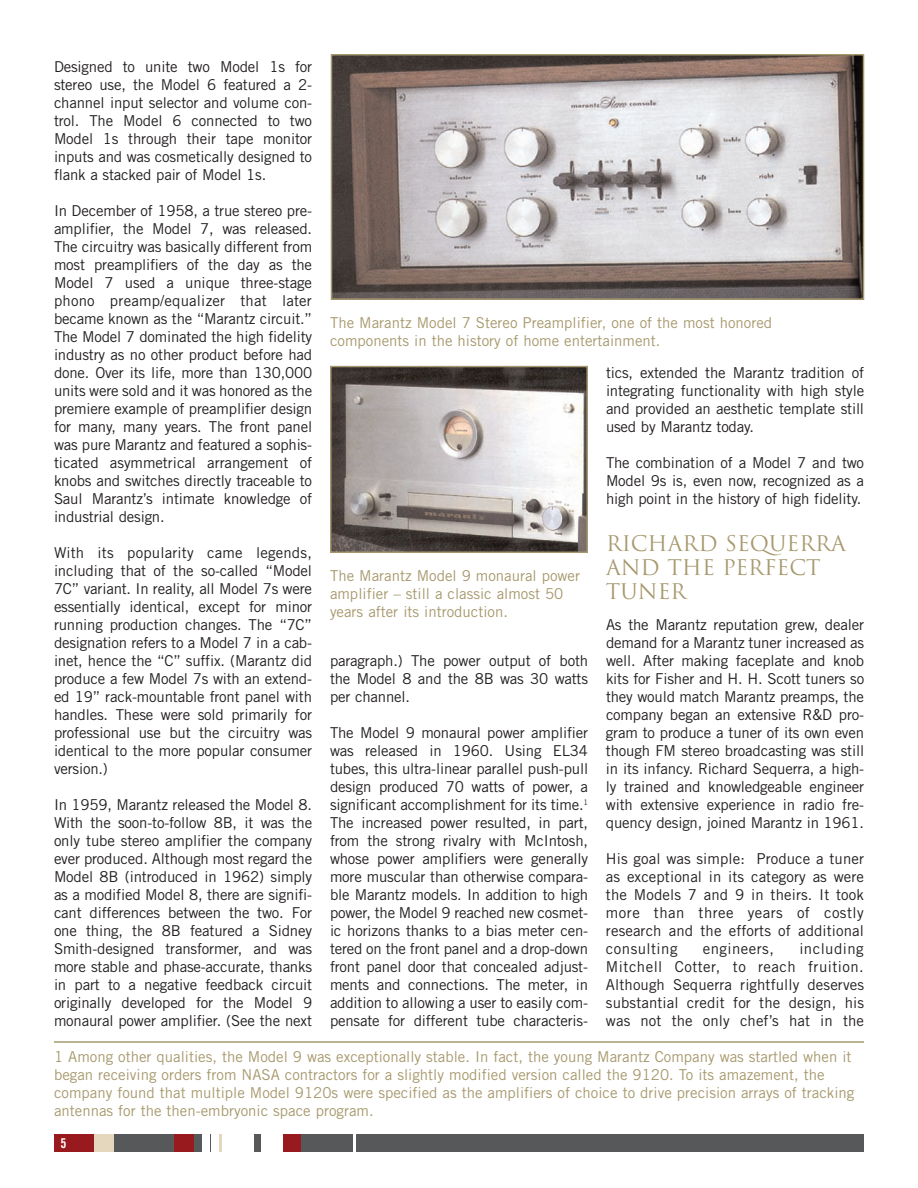
<style>
.page{position:relative;width:918px;height:1188px;background:#fff}
.page>*{position:absolute;margin:0;border:0;box-sizing:border-box;transform-origin:0 0}
.t1{font:21px/24px "Trajan";color:#a7996e}
.t2{font:15px/18px "Trade Gothic";letter-spacing:-.01em;color:#231f20;text-align:justify}
.t3{font:15px/18px "Trade Gothic";color:#a7996e}
.t4{font:15px "Trade Gothic";letter-spacing:.03em;color:#231f20}
.t5{font:13.5px "Trade Gothic Bold Cond Twenty";color:#fff}
</style>
<div class="page">
<div style="left:54px;top:1134px;width:810px;height:18px;background:#57585a"></div>
<div style="left:54px;top:1134px;width:40px;height:18px;background:#981a1e"></div>
<div style="left:94px;top:1134px;width:19px;height:18px;background:#e4d7be"></div>
<div style="left:174px;top:1134px;width:19px;height:18px;background:#981a1e"></div>
<div style="left:202px;top:1134px;width:8px;height:18px;background:#fff"></div>
<div style="left:212px;top:1134px;width:7px;height:18px;background:#fff"></div>
<div style="left:222px;top:1134px;width:31px;height:18px;background:#fff"></div>
<div style="left:261px;top:1134px;width:22px;height:18px;background:#fff"></div>
<div style="left:284px;top:1134px;width:17px;height:18px;background:#981a1e"></div>
<hr style="left:219px;top:1134px;width:3px;height:18px;background:#e4d7be">
<svg style="left:353px;top:1134px;width:2px;height:18px"></svg>
<img style="left:334px;top:57px;width:527px;height:240px">
<div style="left:331px;top:54px;width:533px;height:246px;border:2px solid #a7996e"></div>
<img style="left:333px;top:369px;width:252px;height:181px">
<div style="left:330px;top:366px;width:258px;height:187px;border:2px solid #a7996e"></div>
<hr style="left:54px;top:1041px;width:810px;height:2px;background:#a7996e">
<p class="t2" style="left:54px;top:59px;width:260px">Designed to unite two Model 1s for stereo use, the Model 6 featured a 2- channel input selector and volume con&shy;trol. The Model 6 connected to two Model 1s through their tape monitor inputs and was cosmetically designed to flank a stacked pair of Model 1s.</p>
<p class="t2" style="left:54px;top:203px;width:260px">In December of 1958, a true stereo pre&shy;amplifier, the Model 7, was released.<br>The circuitry was basically different from most preamplifiers of the day as the Model 7 used a unique three-stage phono preamp/equalizer that later became known as the “Marantz circuit.” The Model 7 dominated the high fidelity industry as no other product before had done. Over its life, more than 130,000 units were sold and it was honored as the premiere example of preamplifier design for many, many years. The front panel was pure Marantz and featured a sophis&shy;ticated asymmetrical arrangement of knobs and switches directly traceable to Saul Marantz’s intimate knowledge of industrial design.</p>
<p class="t2" style="left:54px;top:545px;width:260px">With its popularity came legends, including that of the so-called “Model 7C” variant. In reality, all Model 7s were essentially identical, except for minor running production changes. The “7C” designation refers to a Model 7 in a cab&shy;inet, hence the “C” suffix. (Marantz did produce a few Model 7s with an extend&shy;ed 19” rack-mountable front panel with handles. These were sold primarily for professional use but the circuitry was identical to the more popular consumer version.)</p>
<p class="t2" style="left:54px;top:797px;width:260px">In 1959, Marantz released the Model 8.<br>With the soon-to-follow 8B, it was the only tube stereo amplifier the company ever produced. Although most regard the Model 8B (introduced in 1962) simply as a modified Model 8, there are signifi&shy;cant differences between the two. For one thing, the 8B featured a Sidney Smith-designed transformer, and was more stable and phase-accurate, thanks in part to a negative feedback circuit originally developed for the Model 9 monaural power amplifier. (See the next</p>
<p class="t3" style="left:330px;top:315px;width:444px">The Marantz Model 7 Stereo Preamplifier, one of the most honored components in the history of home entertainment.</p>
<p class="t3" style="left:330px;top:568px;width:252px">The Marantz Model 9 monaural power amplifier – still a classic almost 50 years after its introduction.</p>
<p class="t2" style="left:330px;top:653px;width:260px">paragraph.) The power output of both the Model 8 and the 8B was 30 watts per channel.</p>
<p class="t2" style="left:330px;top:725px;width:260px">The Model 9 monaural power amplifier was released in 1960. Using EL34 tubes, this ultra-linear parallel push-pull design produced 70 watts of power, a significant accomplishment for its time.<sup>1<br></sup>The increased power resulted, in part, from the strong rivalry with McIntosh, whose power amplifiers were generally more muscular than otherwise compara&shy;ble Marantz models. In addition to high power, the Model 9 reached new cosmet&shy;ic horizons thanks to a bias meter cen&shy;tered on the front panel and a drop-down front panel door that concealed adjust&shy;ments and connections. The meter, in addition to allowing a user to easily com&shy;pensate for different tube characteris-</p>
<p class="t2" style="left:606px;top:365px;width:260px">tics, extended the Marantz tradition of integrating functionality with high style and provided an aesthetic template still used by Marantz today.</p>
<p class="t2" style="left:606px;top:455px;width:260px">The combination of a Model 7 and two Model 9s is, even now, recognized as a high point in the history of high fidelity.</p>
<h1 class="t1" style="left:606px;top:531px;width:241px">RICHARD SEQUERRA<br>AND THE PERFECT<br>TUNER</h1>
<p class="t2" style="left:606px;top:617px;width:260px">As the Marantz reputation grew, dealer demand for a Marantz tuner increased as well. After making faceplate and knob kits for Fisher and H. H. Scott tuners so they would match Marantz preamps, the company began an extensive R&amp;D pro&shy;gram to produce a tuner of its own even though FM stereo broadcasting was still in its infancy. Richard Sequerra, a high&shy;ly trained and knowledgeable engineer with extensive experience in radio fre&shy;quency design, joined Marantz in 1961.</p>
<p class="t2" style="left:606px;top:851px;width:260px">His goal was simple: Produce a tuner as exceptional in its category as were the Models 7 and 9 in theirs. It took more than three years of costly research and the efforts of additional consulting</p>
<p class="t2" style="left:606px;top:941px;width:260px;text-indent:193px">including Mitchell Cotter, to reach fruition.<br>Although Sequerra rightfully deserves substantial credit for the design, his was not the only chef’s hat in the</p>
<p class="t4" style="left:703px;top:943px;width:73px">engineers,</p>
<p class="t3" style="left:54px;top:1049px;width:802px">1 Among other qualities, the Model 9 was exceptionally stable. In fact, the young Marantz Company was startled when it began receiving orders from NASA contractors for a slightly modified version called the 9120. To its amazement, the company found that multiple Model 9120s were specified as the amplifiers of choice to drive precision arrays of tracking antennas for the then-embryonic space program.</p>
<p class="t5" style="left:61px;top:1138px;width:7px">5</p>
</div>
